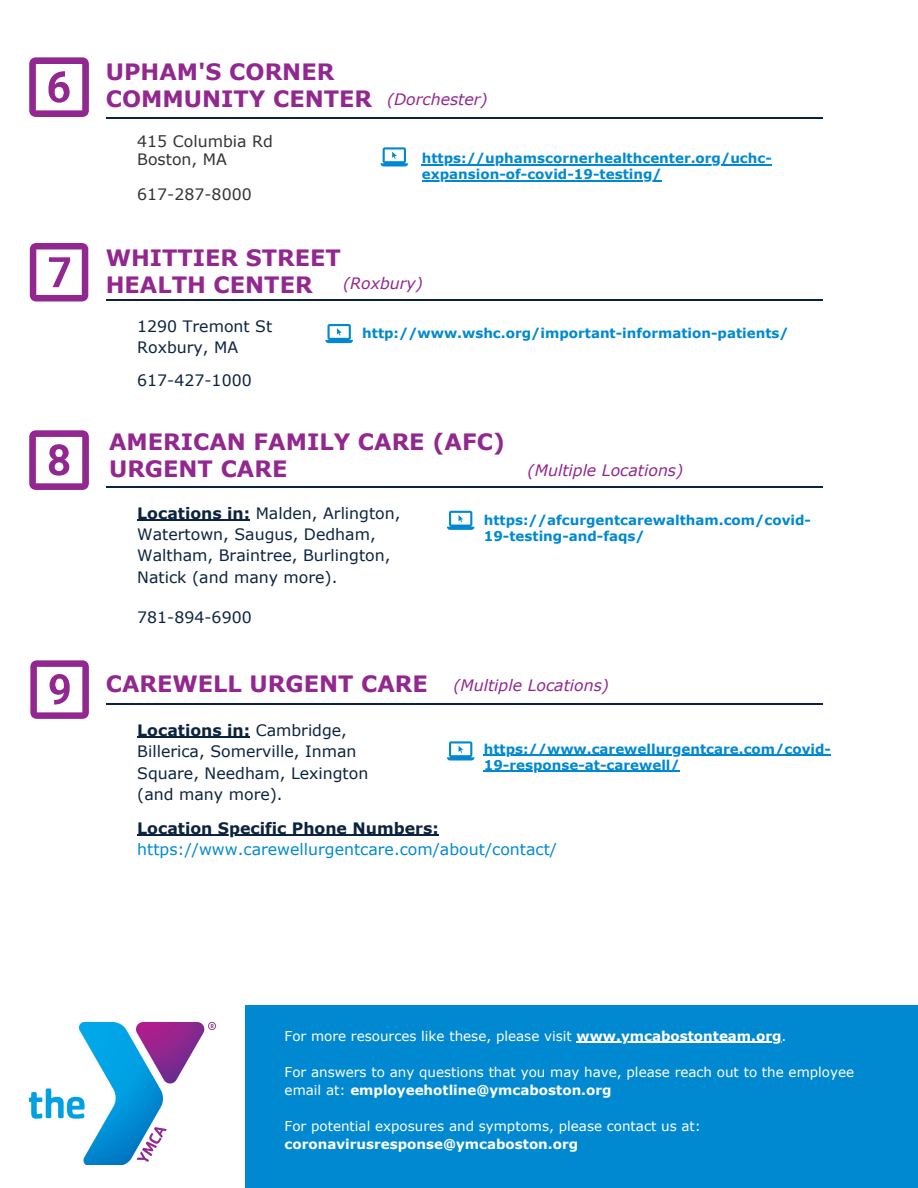
<style>
.page{position:relative;width:918px;height:1188px;background:#fff}
.page>*{position:absolute;margin:0;border:0;box-sizing:border-box;transform-origin:0 0}
.t1{font:700 22.5px/27px "Verdana";color:#92278f}
.t2{font:15.75px/21.3px "Verdana";color:#0c233f}
.t3{font:italic 15.75px "Verdana";color:#92278f}
.t4{font:15.75px "Verdana";color:#0089d0}
.t5{font:15.75px/18px "Verdana";color:#333}
.t6{font:700 15.75px "Verdana";color:#0c233f}
.t7{font:700 13.5px/15.8px "Verdana";color:#0089d0}
.t8{font:13.5px/18px "Verdana";color:#fff}
.t9{font:700 13.5px "Verdana";color:#fff}
.s1{font-weight:700}
.s2{font-weight:700;font-style:normal;font-size:22.5px}
</style>
<div class="page">
<div style="left:245px;top:1006px;width:673px;height:182px;background:#0089d0"></div>
<hr style="left:106px;top:299px;width:716px;height:1px;background:#0c233f">
<svg style="left:381px;top:147px;width:27px;height:19px"></svg>
<hr style="left:422px;top:164px;width:350px;height:1px;background:#0089d0">
<hr style="left:422px;top:180px;width:240px;height:1px;background:#0089d0">
<svg style="left:325px;top:324px;width:28px;height:19px"></svg>
<hr style="left:106px;top:486px;width:716px;height:1px;background:#0c233f">
<hr style="left:137px;top:520px;width:113px;height:1px;background:#0c233f">
<svg style="left:447px;top:511px;width:27px;height:19px"></svg>
<hr style="left:106px;top:703px;width:716px;height:1px;background:#0c233f">
<svg style="left:447px;top:741px;width:27px;height:19px"></svg>
<hr style="left:137px;top:835px;width:302px;height:1px;background:#0c233f">
<hr style="left:484px;top:755px;width:347px;height:1px;background:#0089d0">
<hr style="left:484px;top:771px;width:196px;height:1px;background:#0089d0">
<hr style="left:577px;top:1042px;width:205px;height:1px;background:#fff">
<img style="left:29px;top:1023px;width:187px;height:141px">
<hr style="left:106px;top:117px;width:716px;height:1px;background:#0c233f">
<svg style="left:29px;top:57px;width:60px;height:60px"></svg>
<svg style="left:30px;top:243px;width:58px;height:59px"></svg>
<svg style="left:30px;top:660px;width:59px;height:59px"></svg>
<svg style="left:29px;top:430px;width:60px;height:60px"></svg>
<hr style="left:137px;top:737px;width:113px;height:1px;background:#0c233f">
<h1 class="t1" style="left:106px;top:58px;width:268px">UPHAM'S CORNER<br>COMMUNITY CENTER</h1>
<p class="t5" style="left:137px;top:132px;width:137px">415 Columbia Rd<br>Boston, MA</p>
<p class="t5" style="left:137px;top:185px;width:116px">617-287-8000</p>
<p class="t3" style="left:387px;top:88px;width:102px">(Dorchester)</p>
<p class="t7" style="left:422px;top:150px;width:352px">https://uphamscornerhealthcenter.org/uchc&shy;expansion-of-covid-19-testing/</p>
<h1 class="t1" style="left:106px;top:243px;width:237px">WHITTIER STREET<br>HEALTH CENTER</h1>
<p class="t2" style="left:137px;top:315px;width:137px">1290 Tremont St<br>Roxbury, MA</p>
<p class="t3" style="left:343px;top:273px;width:81px">(Roxbury)</p>
<p class="t7" style="left:362px;top:324px;width:428px">http://www.wshc.org/important-information-patients/</p>
<p class="t2" style="left:137px;top:369px;width:116px">617-427-1000</p>
<h1 class="t1" style="left:109px;top:428px;width:398px">AMERICAN FAMILY CARE (AFC)<br>URGENT CARE</h1>
<p class="t3" style="left:528px;top:459px;width:157px">(Multiple Locations)</p>
<p class="t2" style="left:137px;top:502px;width:265px"><span class="s1">Locations in:</span> Malden, Arlington,<br>Watertown, Saugus, Dedham,<br>Waltham, Braintree, Burlington,<br>Natick (and many more).</p>
<p class="t2" style="left:137px;top:607px;width:116px">781-894-6900</p>
<p class="t7" style="left:484px;top:512px;width:329px">https://afcurgentcarewaltham.com/covid-<br>19-testing-and-faqs/</p>
<p class="t3" style="left:106px;top:674px;width:505px"><span class="s2">CAREWELL URGENT CARE</span> (Multiple Locations)</p>
<p class="t2" style="left:137px;top:719px;width:233px"><span class="s1">Locations in:</span> Cambridge,<br>Billerica, Somerville, Inman<br>Square, Needham, Lexington (and many more).</p>
<p class="t7" style="left:484px;top:741px;width:349px">https://www.carewellurgentcare.com/covid-<br>19-response-at-carewell/</p>
<p class="t6" style="left:137px;top:817px;width:303px">Location Specific Phone Numbers:</p>
<p class="t4" style="left:137px;top:838px;width:421px">https://www.carewellurgentcare.com/about/contact/</p>
<p class="t8" style="left:285px;top:1027px;width:503px">For more resources like these, please visit <span class="s1">www.ymcabostonteam.org</span>.</p>
<p class="t8" style="left:285px;top:1063px;width:571px">For answers to any questions that you may have, please reach out to the employee email at: <span class="s1">employeehotline@ymcaboston.org</span></p>
<p class="t8" style="left:285px;top:1117px;width:418px">For potential exposures and symptoms, please contact us at:</p>
<p class="t9" style="left:285px;top:1134px;width:295px">coronavirusresponse@ymcaboston.org</p>
</div>
